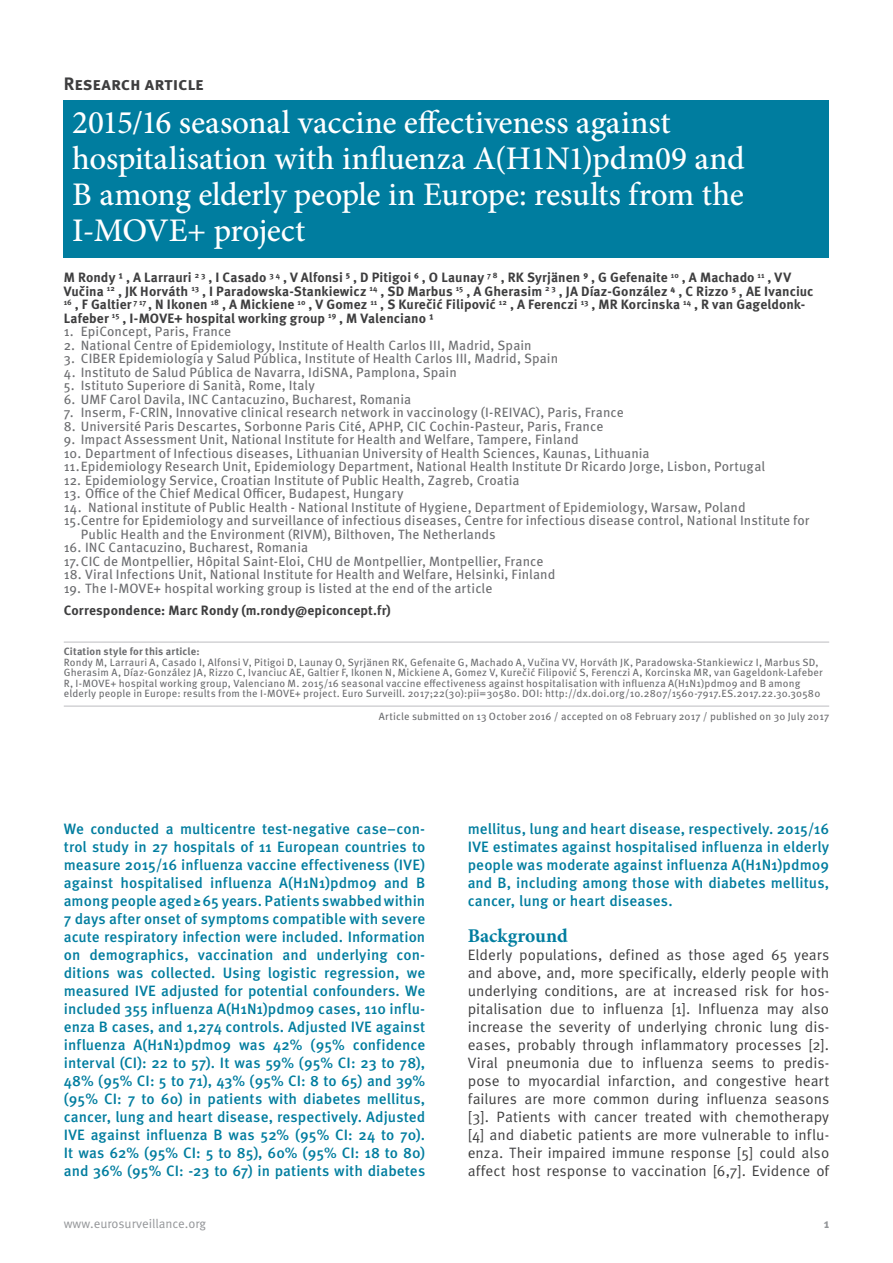
<style>
.page{position:relative;width:893px;height:1263px;background:#fff}
.page>*{position:absolute;margin:0;border:0;box-sizing:border-box;transform-origin:0 0}
.t1{font:500 33px/36px "Minion Pro";letter-spacing:-.005em;color:#fff}
.t2{font:700 19.5px "Minion Pro";color:#007d9f}
.t3{font:700 18px "Meta Pro";color:#3e3e3f}
.t4{font:500 15px/18px "Meta Pro";letter-spacing:.005em;color:#007d9f;text-align:justify}
.t5{font:15px/18px "Meta Pro";color:#3e3e3f;text-align:justify}
.t6{font:13.5px/13.5px "Meta Pro";letter-spacing:.01em;color:#6c6d70}
.t7{font:700 13.5px/13.5px "Meta Pro";letter-spacing:.005em;color:#3e3e3f}
.t8{font:12.75px "Meta Pro";color:#939598}
.t9{font:700 12.75px "Meta Pro";color:#939598}
.t10{font:10.5px/10.5px "Meta Pro";letter-spacing:.015em;color:#6c6d70}
.t11{font:700 10.5px "Meta Pro";letter-spacing:.015em;color:#6c6d70}
</style>
<div class="page">
<hr style="left:64px;top:642px;width:765px;height:1px;background:#bcbdc0">
<hr style="left:64px;top:706px;width:765px;height:1px;background:#bcbdc0">
<div style="left:64px;top:100px;width:765px;height:158px;background:#007d9f"></div>
<h3 class="t3" style="left:64px;top:72px;width:141px">Research article</h3>
<h1 class="t1" style="left:72px;top:104px;width:674px">2015/16 seasonal vaccine effectiveness against hospitalisation with influenza A(H1N1)pdm09 and B among elderly people in Europe: results from the I-MOVE+ project</h1>
<p class="t7" style="left:64px;top:271px;width:751px">M Rondy ¹ , A Larrauri <sup>2</sup> <sup>3</sup> , I Casado <sup>3</sup> <sup>4</sup> , V Alfonsi ⁵ , D Pitigoi ⁶ , O Launay <sup>7</sup> <sup>8</sup> , RK Syrjänen ⁹ , G Gefenaite <sup>10</sup> , A Machado <sup>11</sup> , VV Vučina <sup>12</sup> , JK Horváth <sup>13</sup> , I Paradowska-Stankiewicz <sup>14</sup> , SD Marbus <sup>15</sup> , A Gherasim <sup>2</sup> <sup>3</sup> , JA Díaz-González ⁴ , C Rizzo ⁵ , AE Ivanciuc <sup>16</sup> , F Galtier <sup>7</sup> <sup>17</sup> , N Ikonen <sup>18</sup> , A Mickiene <sup>10</sup> , V Gomez <sup>11</sup> , S Kurečić Filipović <sup>12</sup> , A Ferenczi <sup>13</sup> , MR Korcinska <sup>14</sup> , R van Gageldonk-Lafeber <sup>15</sup> , I-MOVE+ hospital working group <sup>19</sup> , M Valenciano ¹</p>
<p class="t6" style="left:64px;top:325px;width:169px">1. EpiConcept, Paris, France</p>
<p class="t6" style="left:64px;top:339px;width:469px">2. National Centre of Epidemiology, Institute of Health Carlos III, Madrid, Spain</p>
<p class="t6" style="left:64px;top:352px;width:496px">3. CIBER Epidemiología y Salud Pública, Institute of Health Carlos III, Madrid, Spain</p>
<p class="t6" style="left:64px;top:366px;width:395px">4. Instituto de Salud Pública de Navarra, IdiSNA, Pamplona, Spain</p>
<p class="t6" style="left:64px;top:379px;width:253px">5. Istituto Superiore di Sanità, Rome, Italy</p>
<p class="t6" style="left:64px;top:393px;width:349px">6. UMF Carol Davila, INC Cantacuzino, Bucharest, Romania</p>
<p class="t6" style="left:64px;top:406px;width:561px">7. Inserm, F-CRIN, Innovative clinical research network in vaccinology (I-REIVAC), Paris, France</p>
<p class="t6" style="left:64px;top:420px;width:541px">8. Université Paris Descartes, Sorbonne Paris Cité, APHP, CIC Cochin-Pasteur, Paris, France</p>
<p class="t6" style="left:64px;top:433px;width:517px">9. Impact Assessment Unit, National Institute for Health and Welfare, Tampere, Finland</p>
<p class="t6" style="left:64px;top:447px;width:703px">10. Department of Infectious diseases, Lithuanian University of Health Sciences, Kaunas, Lithuania<br>11.Epidemiology Research Unit, Epidemiology Department, National Health Institute Dr Ricardo Jorge, Lisbon, Portugal</p>
<p class="t6" style="left:64px;top:474px;width:457px">12. Epidemiology Service, Croatian Institute of Public Health, Zagreb, Croatia</p>
<p class="t6" style="left:64px;top:487px;width:341px">13. Office of the Chief Medical Officer, Budapest, Hungary</p>
<p class="t6" style="left:64px;top:501px;width:683px">14. National institute of Public Health - National Institute of Hygiene, Department of Epidemiology, Warsaw, Poland</p>
<p class="t6" style="left:64px;top:514px;width:747px">15.Centre for Epidemiology and surveillance of infectious diseases, Centre for infectious disease control, National Institute for</p>
<p class="t6" style="left:81px;top:528px;width:417px">Public Health and the Environment (RIVM), Bilthoven, The Netherlands</p>
<p class="t6" style="left:64px;top:541px;width:481px">16. INC Cantacuzino, Bucharest, Romania<br>17.CIC de Montpellier, Hôpital Saint-Eloi, CHU de Montpellier, Montpellier, France</p>
<p class="t6" style="left:64px;top:568px;width:493px">18. Viral Infections Unit, National Institute for Health and Welfare, Helsinki, Finland</p>
<p class="t6" style="left:64px;top:582px;width:430px">19. The I-MOVE+ hospital working group is listed at the end of the article</p>
<p class="t7" style="left:64px;top:604px;width:329px">Correspondence: Marc Rondy (m.rondy@epiconcept.fr)</p>
<p class="t11" style="left:64px;top:645px;width:137px">Citation style for this article:</p>
<p class="t10" style="left:64px;top:657px;width:761px">Rondy M, Larrauri A, Casado I, Alfonsi V, Pitigoi D, Launay O, Syrjänen RK, Gefenaite G, Machado A, Vučina VV, Horváth JK, Paradowska-Stankiewicz I, Marbus SD, Gherasim A, Díaz-González JA, Rizzo C, Ivanciuc AE, Galtier F, Ikonen N, Mickiene A, Gomez V, Kurečić Filipović S, Ferenczi A, Korcinska MR, van Gageldonk-Lafeber R, I-MOVE+ hospital working group, Valenciano M. 2015/16 seasonal vaccine effectiveness against hospitalisation with influenza A(H1N1)pdm09 and B among elderly people in Europe: results from the I-MOVE+ project. Euro Surveill. 2017;22(30):pii=30580. DOI: http://dx.doi.org/10.2807/1560-7917.ES.2017.22.30.30580</p>
<p class="t10" style="left:379px;top:712px;width:452px">Article submitted on 13 October 2016 / accepted on 08 February 2017 / published on 30 July 2017</p>
<p class="t4" style="left:64px;top:820px;width:363px">We conducted a multicentre test-negative case–con&shy;trol study in 27 hospitals of 11 European countries to measure 2015/16 influenza vaccine effectiveness (IVE) against hospitalised influenza A(H1N1)pdm09 and B among people aged≥65 years. Patients swabbedwithin 7 days after onset of symptoms compatible with severe acute respiratory infection were included. Information on demographics, vaccination and underlying con&shy;ditions was collected. Using logistic regression, we measured IVE adjusted for potential confounders. We included 355 influenza A(H1N1)pdm09 cases, 110 influ&shy;enza B cases, and 1,274 controls. Adjusted IVE against influenza A(H1N1)pdm09 was 42% (95% confidence interval (CI): 22 to 57). It was 59% (95% CI: 23 to 78), 48% (95% CI: 5 to 71), 43% (95% CI: 8 to 65) and 39% (95% CI: 7 to 60) in patients with diabetes mellitus, cancer, lung and heart disease, respectively. Adjusted IVE against influenza B was 52% (95% CI: 24 to 70).<br>It was 62% (95% CI: 5 to 85), 60% (95% CI: 18 to 80) and 36% (95% CI: -23 to 67) in patients with diabetes</p>
<p class="t4" style="left:468px;top:820px;width:363px">mellitus, lung and heart disease, respectively. 2015/16<br>IVE estimates against hospitalised influenza in elderly people was moderate against influenza A(H1N1)pdm09 and B, including among those with diabetes mellitus, cancer, lung or heart diseases.</p>
<h2 class="t2" style="left:468px;top:922px;width:101px">Background</h2>
<p class="t5" style="left:468px;top:946px;width:363px">Elderly populations, defined as those aged 65 years and above, and, more specifically, elderly people with underlying conditions, are at increased risk for hos&shy;pitalisation due to influenza [1]. Influenza may also increase the severity of underlying chronic lung dis&shy;eases, probably through inflammatory processes [2].<br>Viral pneumonia due to influenza seems to predis&shy;pose to myocardial infarction, and congestive heart failures are more common during influenza seasons [3]. Patients with cancer treated with chemotherapy [4] and diabetic patients are more vulnerable to influ&shy;enza. Their impaired immune response [5] could also affect host response to vaccination [6,7]. Evidence of</p>
<p class="t8" style="left:64px;top:1215px;width:144px">www.eurosurveillance.org</p>
<p class="t9" style="left:824px;top:1215px;width:7px">1</p>
</div>
